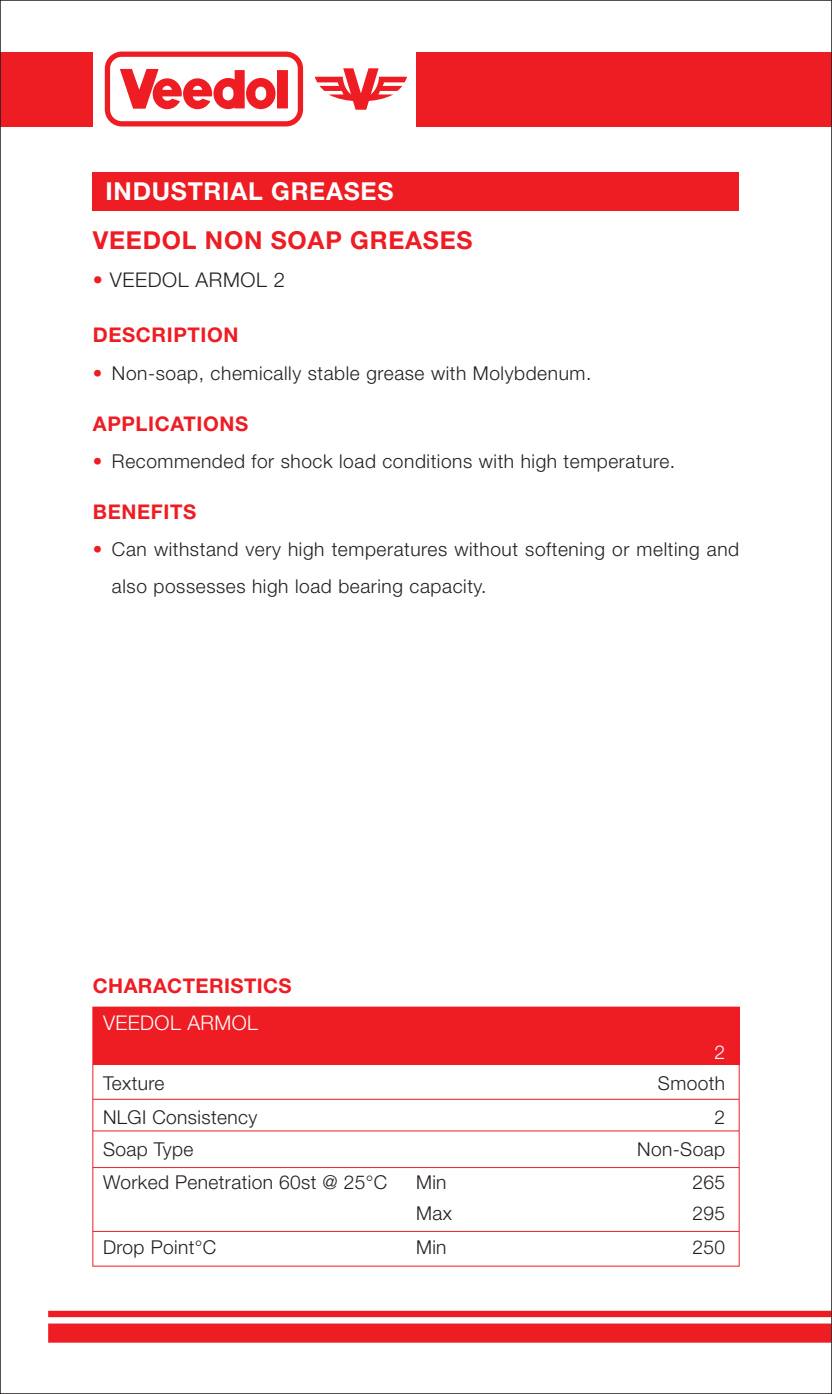
<style>
.page{position:relative;width:832px;height:1394px;background:#fff}
.page>*{position:absolute;margin:0;border:0;box-sizing:border-box;transform-origin:0 0}
.t1{font:700 24.75px "Helvetica Neue";letter-spacing:.03em;color:#ee1d23}
.t2{font:700 24.75px "Helvetica Neue";letter-spacing:.03em;color:#fff}
.t3{font:700 20.25px "Helvetica Neue";letter-spacing:.03em;color:#ee1d23}
.t4{font:300 20.25px "Helvetica Neue";letter-spacing:.03em;color:#231f20}
.t5{font:300 20.25px "Helvetica Neue";letter-spacing:.02em;color:#fff}
.t6{font:300 19.12px/37.1px "Helvetica Neue";letter-spacing:.03em;color:#231f20}
.t7{font:300 19.12px "Helvetica Neue";color:#fff}
.s1{color:#ee1d23}
</style>
<div class="page">
<div style="left:93px;top:172px;width:645px;height:39px;background:#ee1d23"></div>
<div style="left:93px;top:1037px;width:645px;height:28px;background:#ee1d23"></div>
<div style="left:93px;top:1007px;width:645px;height:31px;background:#ee1d23"></div>
<hr style="left:93px;top:1130px;width:645px;height:1px;background:#ee1d23">
<div style="left:92px;top:1007px;width:647px;height:259px;border:1px solid #ee1d23"></div>
<hr style="left:93px;top:1099px;width:645px;height:1px;background:#ee1d23">
<hr style="left:93px;top:1167px;width:645px;height:1px;background:#ee1d23">
<hr style="left:93px;top:1231px;width:645px;height:1px;background:#ee1d23">
<svg style="left:48px;top:1311px;width:781px;height:31px"></svg>
<div style="left:416px;top:52px;width:415px;height:74px;background:#ee1d23"></div>
<div style="left:0;top:52px;width:93px;height:74px;background:#ee1d23"></div>
<svg style="left:315px;top:68px;width:92px;height:42px"></svg>
<svg style="left:105px;top:52px;width:198px;height:74px"></svg>
<p class="t2" style="left:106px;top:176px;width:289px">INDUSTRIAL GREASES</p>
<p class="t1" style="left:93px;top:225px;width:381px">VEEDOL NON SOAP GREASES</p>
<p class="t4" style="left:93px;top:264px;width:194px"><span class="s1">•</span> VEEDOL ARMOL 2</p>
<p class="t3" style="left:93px;top:323px;width:147px">DESCRIPTION</p>
<p class="t6" style="left:93px;top:353px;width:500px"><span class="s1">•</span> Non-soap, chemically stable grease with Molybdenum.</p>
<p class="t3" style="left:93px;top:411px;width:157px">APPLICATIONS</p>
<p class="t6" style="left:93px;top:441px;width:583px"><span class="s1">•</span> Recommended for shock load conditions with high temperature.</p>
<p class="t3" style="left:93px;top:499px;width:105px">BENEFITS</p>
<p class="t6" style="left:112px;top:529px;width:628px;text-indent:-19px"><span class="s1">•</span> Can withstand very high temperatures without softening or melting and also possesses high load bearing capacity.</p>
<p class="t3" style="left:93px;top:973px;width:200px">CHARACTERISTICS</p>
<p class="t5" style="left:103px;top:1007px;width:156px">VEEDOL ARMOL</p>
<p class="t7" style="left:714px;top:1037px;width:12px">2</p>
<p class="t6" style="left:103px;top:1063px;width:63px">Texture</p>
<p class="t6" style="left:657px;top:1063px;width:69px">Smooth</p>
<p class="t6" style="left:103px;top:1097px;width:156px">NLGI Consistency</p>
<p class="t6" style="left:714px;top:1097px;width:12px">2</p>
<p class="t6" style="left:103px;top:1130px;width:92px">Soap Type</p>
<p class="t6" style="left:637px;top:1130px;width:89px">Non-Soap</p>
<p class="t6" style="left:103px;top:1163px;width:286px">Worked Penetration 60st @ 25°C</p>
<p class="t6" style="left:416px;top:1163px;width:32px">Min</p>
<p class="t6" style="left:692px;top:1163px;width:34px">265</p>
<p class="t6" style="left:416px;top:1193px;width:37px">Max</p>
<p class="t6" style="left:692px;top:1193px;width:34px">295</p>
<p class="t6" style="left:103px;top:1227px;width:115px">Drop Point°C</p>
<p class="t6" style="left:416px;top:1227px;width:32px">Min</p>
<p class="t6" style="left:692px;top:1227px;width:34px">250</p>
</div>
